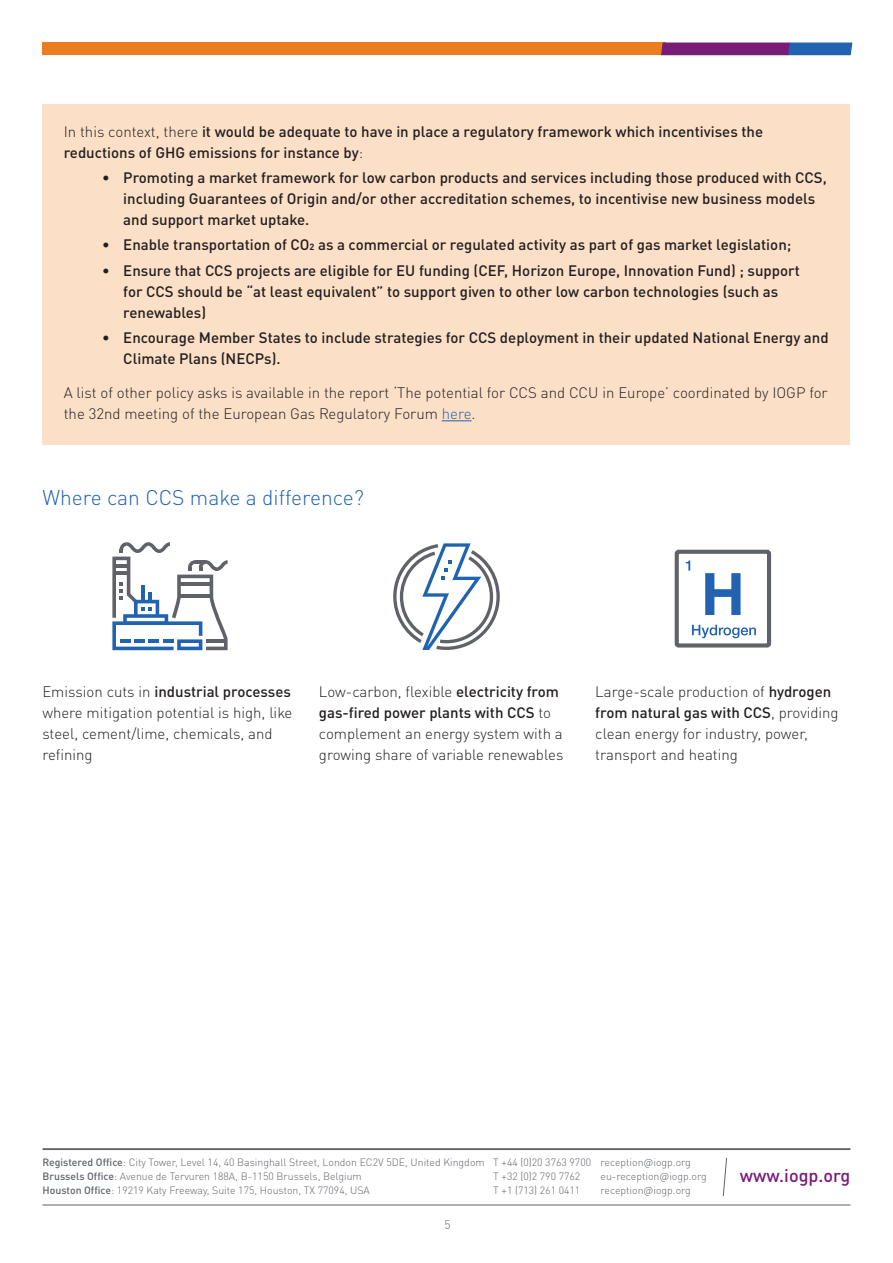
<style>
.page{position:relative;width:893px;height:1263px;background:#fff}
.page>*{position:absolute;margin:0;border:0;box-sizing:border-box;transform-origin:0 0}
.t1{font:300 21px "DIN Pro";color:#2163b0}
.t2{font:500 18px "DIN Pro";color:#781c78}
.t3{font:500 15px/21px "DIN Pro";color:#231f20}
.t4{font:300 15px/21px "DIN Pro";color:#231f20}
.t5{font:300 12px "DIN Pro";color:#5f6369}
.t6{font:300 10.5px/14.2px "DIN Pro";color:#5f6369}
.s1{font-weight:300}
.s2{color:#2163b0}
.s3{font-weight:500}
</style>
<div class="page">
<div style="left:43px;top:43px;width:623px;height:12px;background:#ea7d22"></div>
<svg style="left:661px;top:43px;width:191px;height:12px"></svg>
<svg style="left:112px;top:542px;width:116px;height:108px"></svg>
<svg style="left:393px;top:543px;width:107px;height:107px"></svg>
<div style="left:675px;top:550px;width:96px;height:97px;border:4px solid #5f6369;border-radius:2px"></div>
<svg style="left:705px;top:573px;width:35px;height:42px"></svg>
<svg style="left:692px;top:625px;width:64px;height:13px"></svg>
<svg style="left:686px;top:560px;width:4px;height:11px"></svg>
<div style="left:43px;top:104px;width:807px;height:340px;background:#fbdfc7"></div>
<hr style="left:442px;top:420px;width:30px;height:1px;background:#2163b0">
<hr style="left:43px;top:1148px;width:807px;height:2px;background:#5f6369">
<hr style="left:43px;top:1204px;width:807px;height:1px;background:#5f6369">
<svg style="left:722px;top:1157px;width:5px;height:39px"></svg>
<p class="t3" style="left:64px;top:119px;width:701px"><span class="s1">In this context, there</span> it would be adequate to have in place a regulatory framework which incentivises the reductions of GHG emissions for instance by<span class="s1">:</span></p>
<p class="t3" style="left:123px;top:166px;width:705px;text-indent:-21px">• Promoting a market framework for low carbon products and services including those produced with CCS, including Guarantees of Origin and/or other accreditation schemes, to incentivise new business models and support market uptake.</p>
<p class="t3" style="left:102px;top:233px;width:691px">• Enable transportation of CO2 as a commercial or regulated activity as part of gas market legislation;</p>
<p class="t3" style="left:123px;top:258px;width:678px;text-indent:-21px">• Ensure that CCS projects are eligible for EU funding (CEF, Horizon Europe, Innovation Fund) ; support for CCS should be “at least equivalent” to support given to other low carbon technologies (such as renewables)</p>
<p class="t3" style="left:123px;top:325px;width:707px;text-indent:-21px">• Encourage Member States to include strategies for CCS deployment in their updated National Energy and<br>Climate Plans (NECPs).</p>
<p class="t4" style="left:64px;top:380px;width:765px">A list of other policy asks is available in the report ‘The potential for CCS and CCU in Europe’ coordinated by IOGP for the 32nd meeting of the European Gas Regulatory Forum <span class="s2">here</span>.</p>
<h1 class="t1" style="left:42px;top:481px;width:323px">Where can CCS make a difference?</h1>
<p class="t4" style="left:42px;top:680px;width:252px">Emission cuts in <span class="s3">industrial processes </span>where mitigation potential is high, like steel, cement/lime, chemicals, and refining</p>
<p class="t4" style="left:319px;top:680px;width:246px">Low-carbon, flexible <span class="s3">electricity from gas-fired power plants with CCS</span> to complement an energy system with a growing share of variable renewables</p>
<p class="t4" style="left:595px;top:680px;width:245px">Large-scale production of <span class="s3">hydrogen from natural gas with CCS</span>, providing clean energy for industry, power, transport and heating</p>
<p class="t6" style="left:43px;top:1154px;width:650px"><span class="s3">Registered Office</span>: City Tower, Level 14, 40 Basinghall Street, London EC2V 5DE, United Kingdom T +44 (0)20 3763 9700 reception@iogp.org<br><span class="s3">Brussels Office</span>: Avenue de Tervuren 188A, B-1150 Brussels, Belgium</p>
<p class="t6" style="left:493px;top:1168px;width:89px">T +32 (0)2 790 7762</p>
<p class="t6" style="left:601px;top:1168px;width:108px">eu-reception@iogp.org</p>
<p class="t6" style="left:43px;top:1182px;width:329px"><span class="s3">Houston Office</span>: 19219 Katy Freeway, Suite 175, Houston, TX 77094, USA</p>
<p class="t6" style="left:493px;top:1182px;width:89px">T +1 (713) 261 0411</p>
<p class="t6" style="left:601px;top:1182px;width:92px">reception@iogp.org</p>
<p class="t5" style="left:444px;top:1215px;width:8px">5</p>
<p class="t2" style="left:740px;top:1160px;width:112px">www.iogp.org</p>
</div>
